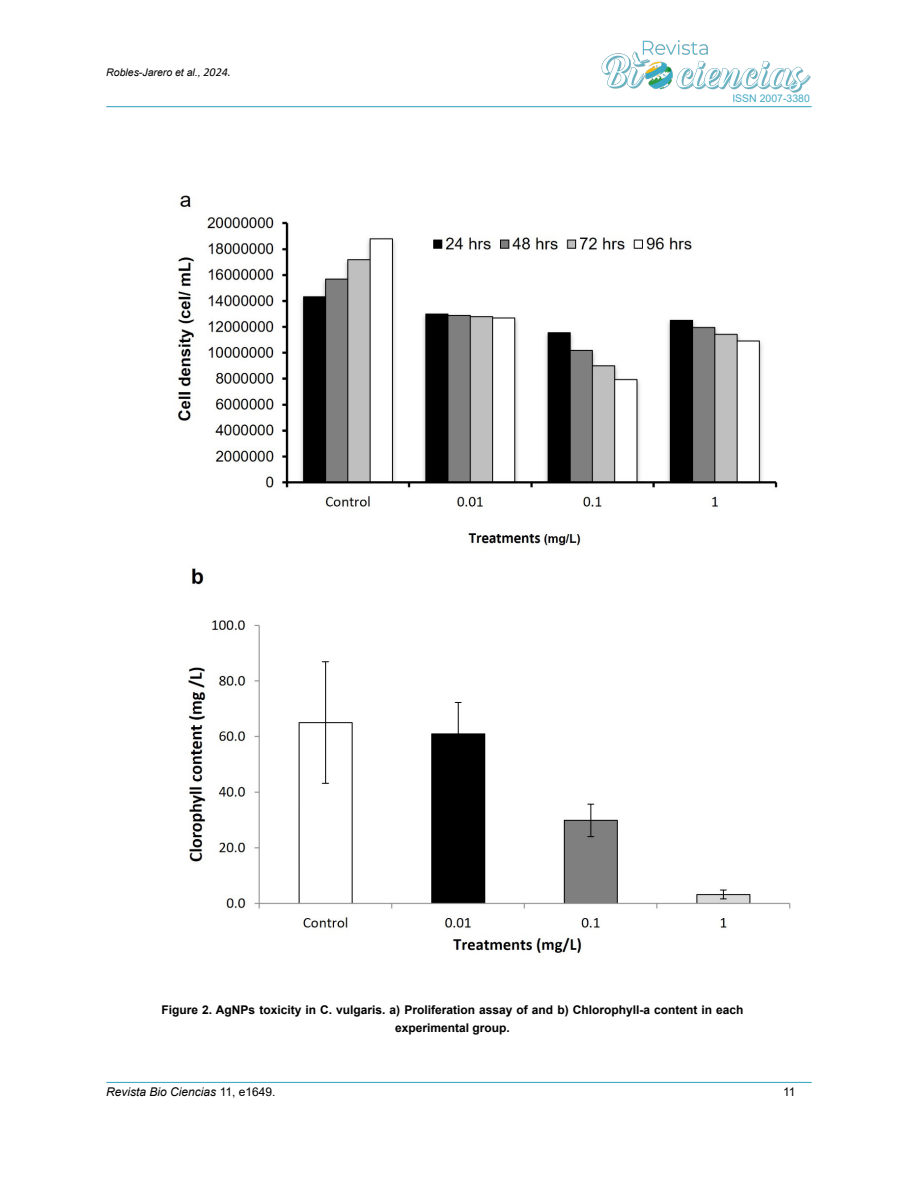
<style>
.page{position:relative;width:918px;height:1188px;background:#fff}
.page>*{position:absolute;margin:0;border:0;box-sizing:border-box;transform-origin:0 0}
.t1{font:700 12px/18px "Arial";color:#000;text-align:center}
.t2{font:italic 12px "Arial";color:#000}
.t3{font:12px "Arial";color:#000}
.t4{font:italic 10.5px "Arial";color:#000}
.t5{font:10.5px "Arial";color:#44aac5}
.s1{font-family:"Calibri";font-size:12px}
.s2{font-style:normal}
</style>
<div class="page">
<hr style="left:106px;top:106px;width:706px;height:1px;background:#44aac5">
<hr style="left:106px;top:1082px;width:706px;height:1px;background:#44aac5">
<img style="left:601px;top:40px;width:211px;height:68px">
<img style="left:177px;top:195px;width:614px;height:758px">
<p class="t4" style="left:106px;top:65px;width:126px">Robles-Jarero et al., <span class="s1">2024.</span></p>
<p class="t5" style="left:732px;top:91px;width:79px">ISSN 2007-3380</p>
<p class="t1" style="left:162px;top:1001px;width:584px">Figure 2. AgNPs toxicity in C. vulgaris. a) Proliferation assay of and b) Chlorophyll-a content in each experimental group.</p>
<p class="t2" style="left:106px;top:1084px;width:171px">Revista Bio Ciencias <span class="s2">11, e1649.</span></p>
<p class="t3" style="left:783px;top:1083px;width:14px">11</p>
</div>
